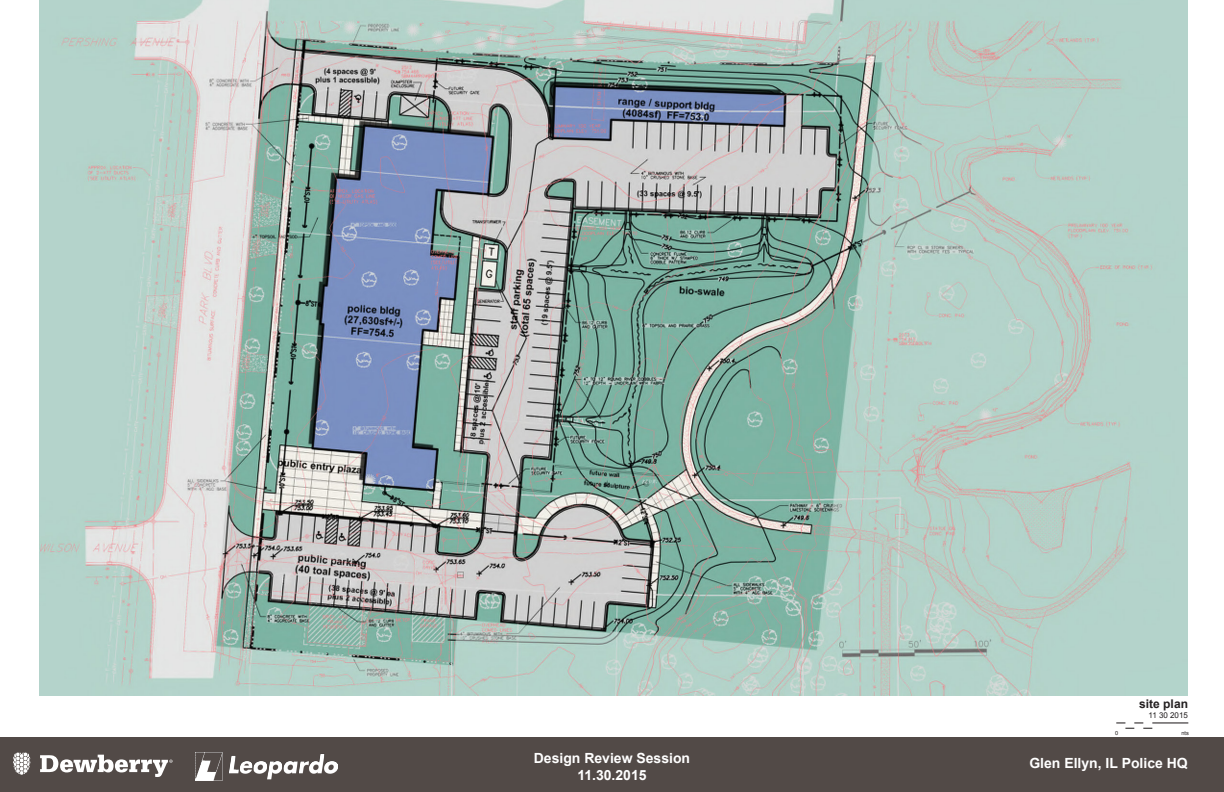
<style>
.page{position:relative;width:1224px;height:792px;background:#fff}
.page>*{position:absolute;margin:0;border:0;box-sizing:border-box;transform-origin:0 0}
.t1{font:700 14px/16.8px "Arial";color:#fff;text-align:center}
.t2{font:700 12px "Arial";color:#231f20}
.t3{font:8px "Arial";color:#231f20}
.t4{font:5.6px "Arial";color:#231f20}
</style>
<div class="page">
<div style="left:0;top:738px;width:1224px;height:54px;background:#524a47"></div>
<hr style="left:1152px;top:722px;width:36px;height:2px;background:#231f20">
<svg style="left:1116px;top:722px;width:36px;height:7px"></svg>
<img style="left:196px;top:753px;width:141px;height:27px">
<svg style="left:13px;top:753px;width:17px;height:22px"></svg>
<svg style="left:40px;top:755px;width:133px;height:22px"></svg>
<img style="left:39px;top:0;width:1149px;height:695px">
<p class="t1" style="left:534px;top:750px;width:158px">Design Review Session<br>11.30.2015</p>
<p class="t2" style="left:1139px;top:695px;width:50px">site plan</p>
<p class="t3" style="left:1149px;top:710px;width:41px">11 30 2015</p>
<p class="t4" style="left:1115px;top:729px;width:5px">0</p>
<p class="t4" style="left:1182px;top:729px;width:9px">nts</p>
<p class="t1" style="left:1029px;top:755px;width:160px">Glen Ellyn, IL Police HQ</p>
</div>
